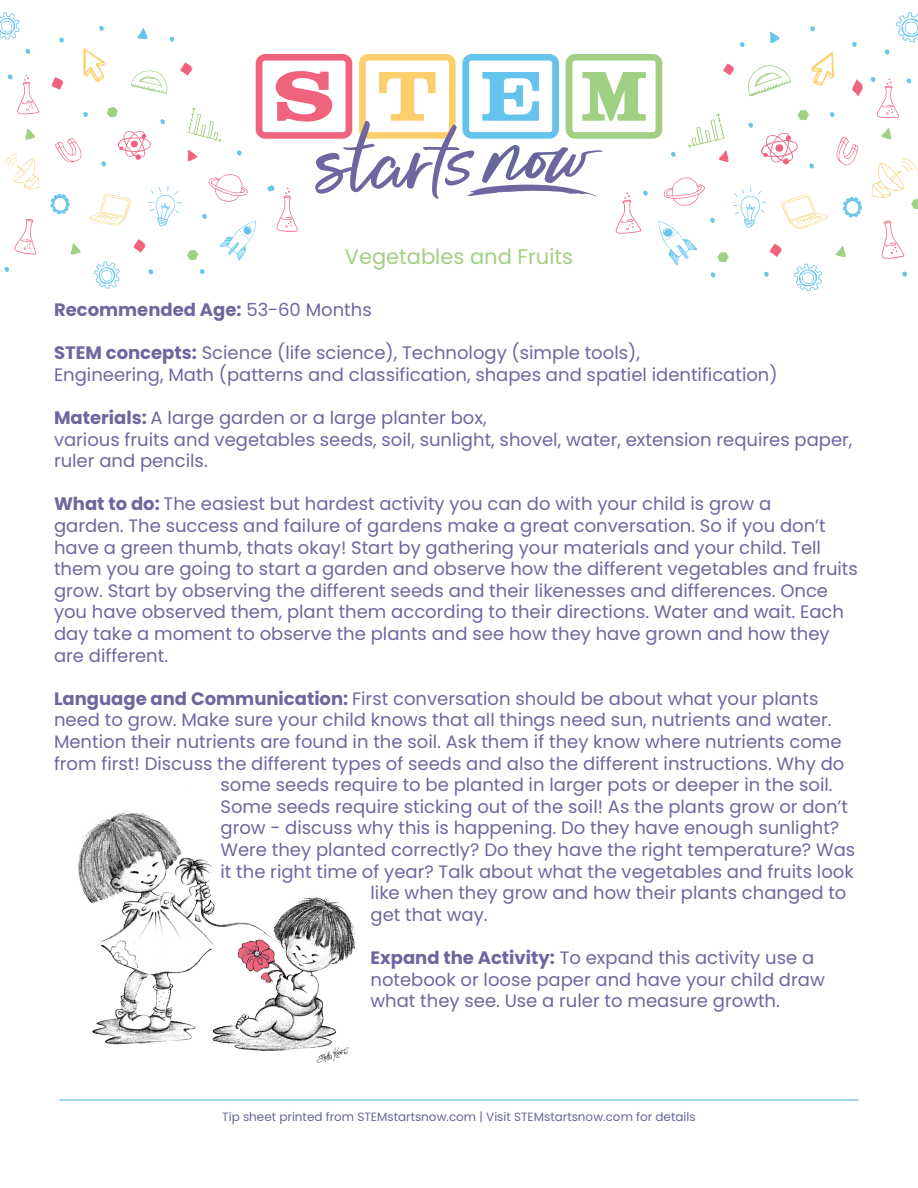
<style>
.page{position:relative;width:918px;height:1188px;background:#fff}
.page>*{position:absolute;margin:0;border:0;box-sizing:border-box;transform-origin:0 0}
.t1{font:21px "Poppins";color:#a0d083}
.t2{font:18px/21.6px "Poppins";color:#70669f}
.t3{font:700 18px "Poppins";color:#70669f}
.t4{font:12px "Poppins";color:#669}
.s1{font-weight:400}
.s2{font-weight:700}
</style>
<div class="page">
<svg style="left:59px;top:1099px;width:800px;height:2px"></svg>
<svg style="left:4px;top:154px;width:35px;height:35px"></svg>
<svg style="left:26px;top:49px;width:4px;height:5px"></svg>
<svg style="left:0;top:12px;width:20px;height:27px"></svg>
<svg style="left:14px;top:219px;width:22px;height:36px"></svg>
<svg style="left:5px;top:267px;width:4px;height:5px"></svg>
<svg style="left:25px;top:128px;width:10px;height:12px"></svg>
<svg style="left:8px;top:74px;width:32px;height:40px"></svg>
<svg style="left:885px;top:49px;width:4px;height:6px"></svg>
<svg style="left:902px;top:271px;width:5px;height:6px"></svg>
<svg style="left:896px;top:12px;width:22px;height:30px"></svg>
<svg style="left:871px;top:77px;width:28px;height:41px"></svg>
<svg style="left:881px;top:128px;width:11px;height:11px"></svg>
<svg style="left:907px;top:78px;width:4px;height:5px"></svg>
<svg style="left:882px;top:220px;width:22px;height:39px"></svg>
<svg style="left:51px;top:26px;width:812px;height:265px"></svg>
<svg style="left:871px;top:158px;width:47px;height:51px"></svg>
<img style="left:77px;top:810px;width:278px;height:253px">
<p class="t1" style="left:345px;top:244px;width:230px">Vegetables and Fruits</p>
<p class="t3" style="left:54px;top:299px;width:319px">Recommended Age: <span class="s1">53-60 Months</span></p>
<p class="t2" style="left:54px;top:342px;width:587px"><span class="s2">STEM concepts:</span> Science (life science), Technology (simple tools),</p>
<p class="t2" style="left:54px;top:364px;width:725px">Engineering, Math (patterns and classification, shapes and spatiel identification)</p>
<p class="t2" style="left:54px;top:407px;width:434px"><span class="s2">Materials:</span> A large garden or a large planter box,</p>
<p class="t2" style="left:54px;top:429px;width:800px">various fruits and vegetables seeds, soil, sunlight, shovel, water, extension requires paper, ruler and pencils.</p>
<p class="t2" style="left:54px;top:493px;width:719px"><span class="s2">What to do:</span> The easiest but hardest activity you can do with your child is grow a</p>
<p class="t2" style="left:54px;top:515px;width:805px">garden. The success and failure of gardens make a great conversation. So if you don’t have a green thumb, thats okay! Start by gathering your materials and your child. Tell them you are going to start a garden and observe how the different vegetables and fruits grow. Start by observing the different seeds and their likenesses and differences. Once you have observed them, plant them according to their directions. Water and wait. Each day take a moment to observe the plants and see how they have grown and how they are different.</p>
<p class="t2" style="left:54px;top:688px;width:766px"><span class="s2">Language and Communication:</span> First conversation should be about what your plants</p>
<p class="t2" style="left:54px;top:709px;width:779px">need to grow. Make sure your child knows that all things need sun, nutrients and water.</p>
<p class="t2" style="left:54px;top:731px;width:789px">Mention their nutrients are found in the soil. Ask them if they know where nutrients come</p>
<p class="t2" style="left:54px;top:753px;width:792px">from first! Discuss the different types of seeds and also the different instructions. Why do</p>
<p class="t2" style="left:220px;top:774px;width:614px">some seeds require to be planted in larger pots or deeper in the soil.</p>
<p class="t2" style="left:220px;top:796px;width:629px">Some seeds require sticking out of the soil! As the plants grow or don’t</p>
<p class="t2" style="left:220px;top:817px;width:620px">grow - discuss why this is happening. Do they have enough sunlight?</p>
<p class="t2" style="left:220px;top:839px;width:636px">Were they planted correctly? Do they have the right temperature? Was</p>
<p class="t2" style="left:220px;top:861px;width:635px">it the right time of year? Talk about what the vegetables and fruits look</p>
<p class="t2" style="left:370px;top:882px;width:477px">like when they grow and how their plants changed to</p>
<p class="t2" style="left:370px;top:904px;width:119px">get that way.</p>
<p class="t2" style="left:370px;top:947px;width:456px"><span class="s2">Expand the Activity:</span> To expand this activity use a notebook or loose paper and have your child draw what they see. Use a ruler to measure growth.</p>
<p class="t4" style="left:222px;top:1110px;width:475px">Tip sheet printed from STEMstartsnow.com | Visit STEMstartsnow.com for details</p>
</div>
